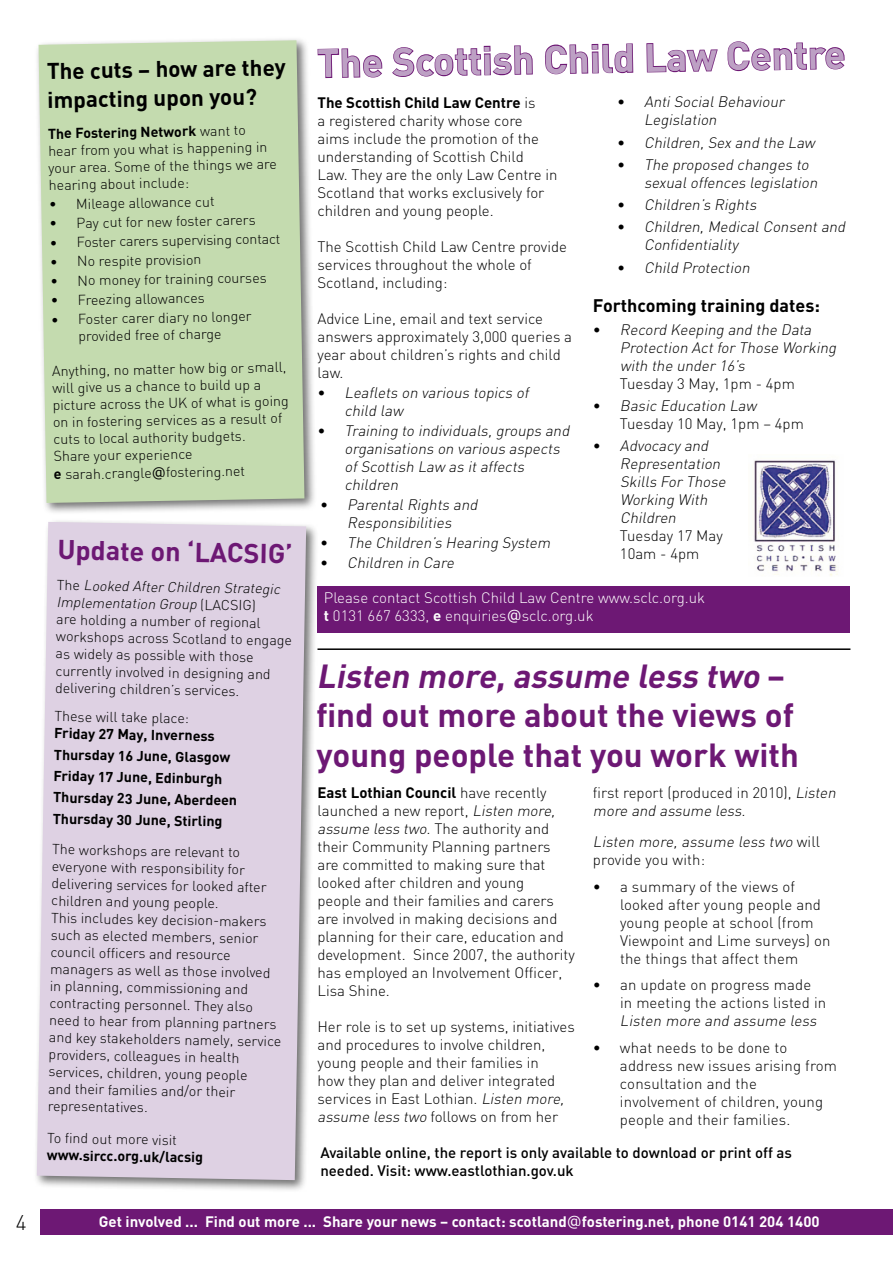
<style>
.page{position:relative;width:893px;height:1263px;background:#fff}
.page>*{position:absolute;margin:0;border:0;box-sizing:border-box;transform-origin:0 0}
.t1{font:700 39px "DIN";color:#bda0c4}
.t2{font:700 33px/39.6px "DIN";color:#6d1874}
.t3{font:700 27px "DIN";color:#6d1874}
.t4{font:700 22.5px/28.8px "DIN";color:#000}
.t5{font:300 21px "DIN";color:#000}
.t6{font:700 18px "DIN";color:#000}
.t7{font:300 15px/18px "DIN";color:#000}
.t8{font:italic 300 15px/18px "DIN";color:#000}
.t9{font:500 15px/18px "DIN";color:#000}
.t10{font:700 15px "DIN";color:#fff}
.t11{font:300 15px/18px "DIN";color:#fff}
.t12{font:300 14.25px/17.1px "DIN";color:#000}
.t13{font:700 14.25px/21.3px "DIN";color:#000}
.s1{font-weight:700}
.s2{font-family:"Verdana";font-weight:400}
.s3{font-style:italic}
.s4{font-style:normal}
</style>
<div class="page">
<div style="left:40px;top:1209px;width:853px;height:26px;background:#6d1874"></div>
<svg style="left:323px;top:48px;width:60px;height:31px"></svg>
<svg style="left:392px;top:45px;width:141px;height:32px"></svg>
<svg style="left:545px;top:43px;width:89px;height:32px"></svg>
<svg style="left:646px;top:43px;width:72px;height:30px"></svg>
<svg style="left:727px;top:41px;width:118px;height:31px"></svg>
<img style="left:754px;top:460px;width:84px;height:116px">
<div style="left:317px;top:586px;width:533px;height:46px;background:#6d1874"></div>
<div style="left:33px;top:518px;width:292px;height:681px;background:#000;opacity:.56"></div>
<div style="left:37px;top:522px;width:269px;height:658px;background:#ded1e3"></div>
<div style="left:35px;top:36px;width:288px;height:486px;background:#000;opacity:.56"></div>
<div style="left:39px;top:40px;width:265px;height:463px;background:#c4dbaf"></div>
<hr style="left:317px;top:648px;width:533px;height:2px;background:#000">
<h3 class="t4" style="left:47px;top:56px;width:240px;rotate:-1deg">The cuts – how are they impacting upon you?</h3>
<p class="t12" style="left:48px;top:125px;width:230px;rotate:-1deg"><span class="s1">The Fostering Network</span> want to hear from you what is happening in your area. Some of the things we are hearing about include:</p>
<p class="t12" style="left:49px;top:195px;width:167px;rotate:-1deg">• Mileage allowance cut</p>
<p class="t12" style="left:49px;top:215px;width:208px;rotate:-1deg">• Pay cut for new foster carers</p>
<p class="t12" style="left:50px;top:234px;width:232px;rotate:-1deg">• Foster carers supervising contact</p>
<p class="t12" style="left:50px;top:253px;width:153px;rotate:-1deg">• No respite provision</p>
<p class="t12" style="left:50px;top:272px;width:218px;rotate:-1deg">• No money for training courses</p>
<p class="t12" style="left:51px;top:292px;width:155px;rotate:-1deg">• Freezing allowances</p>
<p class="t12" style="left:51px;top:311px;width:202px;text-align:center;rotate:-1deg">• Foster carer diary no longer provided free of charge</p>
<p class="t12" style="left:52px;top:362px;width:238px;rotate:-1deg">Anything, no matter how big or small, will give us a chance to build up a picture across the UK of what is going on in fostering services as a result of cuts to local authority budgets.<br>Share your experience<br><span class="s1">e</span> sarah.crangle<span class="s2">@</span>fostering.net</p>
<h3 class="t3" style="left:58px;top:532px;width:237px;rotate:1deg">Update on ‘LACSIG’</h3>
<p class="t12" style="left:57px;top:576px;width:238px;rotate:1deg">The <span class="s3">Looked After Children Strategic Implementation Group</span> (LACSIG)<br>are holding a number of regional workshops across Scotland to engage as widely as possible with those currently involved in designing and delivering children’s services.</p>
<p class="t12" style="left:55px;top:707px;width:136px;rotate:1deg">These will take place:</p>
<p class="t13" style="left:55px;top:722px;width:186px;rotate:1deg">Friday 27 May, Inverness<br>Thursday 16 June, Glasgow<br>Friday 17 June, Edinburgh<br>Thursday 23 June, Aberdeen<br>Thursday 30 June, Stirling</p>
<p class="t12" style="left:52px;top:840px;width:234px;rotate:1deg">The workshops are relevant to everyone with responsibility for delivering services for looked after children and young people.<br>This includes key decision-makers such as elected members, senior council offi cers and resource managers as well as those involved in planning, commissioning and contracting personnel. They also need to hear from planning partners and key stakeholders namely, service providers, colleagues in health services, children, young people<br>and their families and/or their representatives.</p>
<p class="t12" style="left:47px;top:1129px;width:131px;rotate:1deg">To fi nd out more visit</p>
<p class="t13" style="left:47px;top:1143px;width:158px;rotate:1deg">www.sircc.org.uk/lacsig</p>
<h1 class="t1" style="left:317px;top:38px;width:530px;rotate:-1deg">The Scottish Child Law Centre</h1>
<p class="t7" style="left:317px;top:93px;width:242px"><span class="s1">The Scottish Child Law Centre</span> is<br>a registered charity whose core aims include the promotion of the understanding of Scottish Child<br>Law. They are the only Law Centre in<br>Scotland that works exclusively for children and young people.</p>
<p class="t7" style="left:317px;top:237px;width:251px">The Scottish Child Law Centre provide services throughout the whole of<br>Scotland, including:</p>
<p class="t7" style="left:317px;top:309px;width:256px">Advice Line, email and text service answers approximately 3,000 queries a year about children’s rights and child law.</p>
<p class="t8" style="left:344px;top:383px;width:189px;text-indent:-27px"><span class="s4">•</span> Leaflets on various topics of child law</p>
<p class="t8" style="left:344px;top:421px;width:230px;text-indent:-27px"><span class="s4">•</span> Training to individuals,groups and organisations on various aspects ofScottish Law as itaffects children</p>
<p class="t8" style="left:320px;top:496px;width:162px;text-align:center"><span class="s4">•</span> ParentalRights and<br>Responsibilities</p>
<p class="t8" style="left:320px;top:534px;width:235px"><span class="s4">•</span> The Children’s Hearing System</p>
<p class="t8" style="left:320px;top:554px;width:138px"><span class="s4">•</span> Children in Care</p>
<p class="t8" style="left:644px;top:93px;width:145px;text-indent:-27px"><span class="s4">•</span> AntiSocialBehaviour<br>Legislation</p>
<p class="t8" style="left:617px;top:133px;width:203px"><span class="s4">•</span> Children,Sex and the Law</p>
<p class="t8" style="left:644px;top:155px;width:178px;text-indent:-27px"><span class="s4">•</span> The proposed changes to sexualoffences legislation</p>
<p class="t8" style="left:617px;top:196px;width:144px"><span class="s4">•</span> Children’s Rights</p>
<p class="t8" style="left:644px;top:218px;width:206px;text-indent:-27px"><span class="s4">•</span> Children,MedicalConsentand<br>Confidentiality</p>
<p class="t8" style="left:617px;top:258px;width:137px"><span class="s4">•</span> Child Protection</p>
<p class="t6" style="left:593px;top:294px;width:228px">Forthcoming training dates:</p>
<p class="t8" style="left:620px;top:320px;width:221px;text-indent:-27px"><span class="s4">•</span> Record Keeping and the Data<br>Protection Actfor Those Working with the under 16’s</p>
<p class="t7" style="left:620px;top:374px;width:176px">Tuesday 3 May, 1pm - 4pm</p>
<p class="t7" style="left:620px;top:396px;width:185px;text-indent:-27px">• <span class="s3">Basic Education Law<br></span>Tuesday 10 May, 1pm – 4pm</p>
<p class="t8" style="left:620px;top:436px;width:110px;text-indent:-27px"><span class="s4">•</span> Advocacy and<br>Representation<br>Skills For Those<br>Working With<br>Children</p>
<p class="t7" style="left:620px;top:526px;width:104px">Tuesday 17 May<br>10am - 4pm</p>
<p class="t11" style="left:324px;top:589px;width:383px">Please contact Scottish Child Law Centre www.sclc.org.uk <span class="s1">t</span> 0131 667 6333, <span class="s1">e</span> enquiries<span class="s2">@</span>sclc.org.uk</p>
<h2 class="t2" style="left:316px;top:654px;width:484px"><span class="s3">Listen more,assume less two</span> – find out more about the views of young people that you work with</h2>
<p class="t7" style="left:317px;top:783px;width:259px"><span class="s1">East Lothian Council</span> have recently launched a new report, <span class="s3">Listen more, assume less two.</span>The authority and their Community Planning partners are committed to making sure that looked after children and young<br>people and their families and carers are involved in making decisions and planning for their care, education and development. Since 2007, the authority has employed an Involvement Officer, Lisa Shine.</p>
<p class="t7" style="left:317px;top:1017px;width:259px">Her role is to set up systems, initiatives and procedures to involve children, young people and their families in<br>how they plan and deliver integrated services in East Lothian. <span class="s3">Listen more, assume less two</span> follows on from her</p>
<p class="t7" style="left:593px;top:783px;width:248px">first report (produced in 2010), <span class="s3">Listen more and assume less.</span></p>
<p class="t8" style="left:593px;top:833px;width:229px">Listen more, assume less two <span class="s4">w i l l provide you with:</span></p>
<p class="t7" style="left:620px;top:877px;width:212px;text-indent:-27px">• a summary of the views of looked after young people and young people at school (from<br>Viewpoint and Lime surveys) on the things that affect them</p>
<p class="t7" style="left:620px;top:976px;width:208px;text-indent:-27px">• an update on progress made in meeting the actions listed in</p>
<p class="t8" style="left:620px;top:1012px;width:201px">Listen more and assume less</p>
<p class="t7" style="left:620px;top:1038px;width:218px;text-indent:-27px">• what needs to be done to address new issues arising from consultation and the involvement of children, young people and their families.</p>
<p class="t9" style="left:320px;top:1143px;width:473px">Available online, the report is only available to download or print off as needed. Visit: www.eastlothian.gov.uk</p>
<h3 class="t5" style="left:16px;top:1210px;width:12px">4</h3>
<p class="t10" style="left:99px;top:1211px;width:722px">Get involved ... Find out more ... Share your news – contact: scotland<span class="s2">@</span>fostering.net, phone 0141 204 1400</p>
</div>
